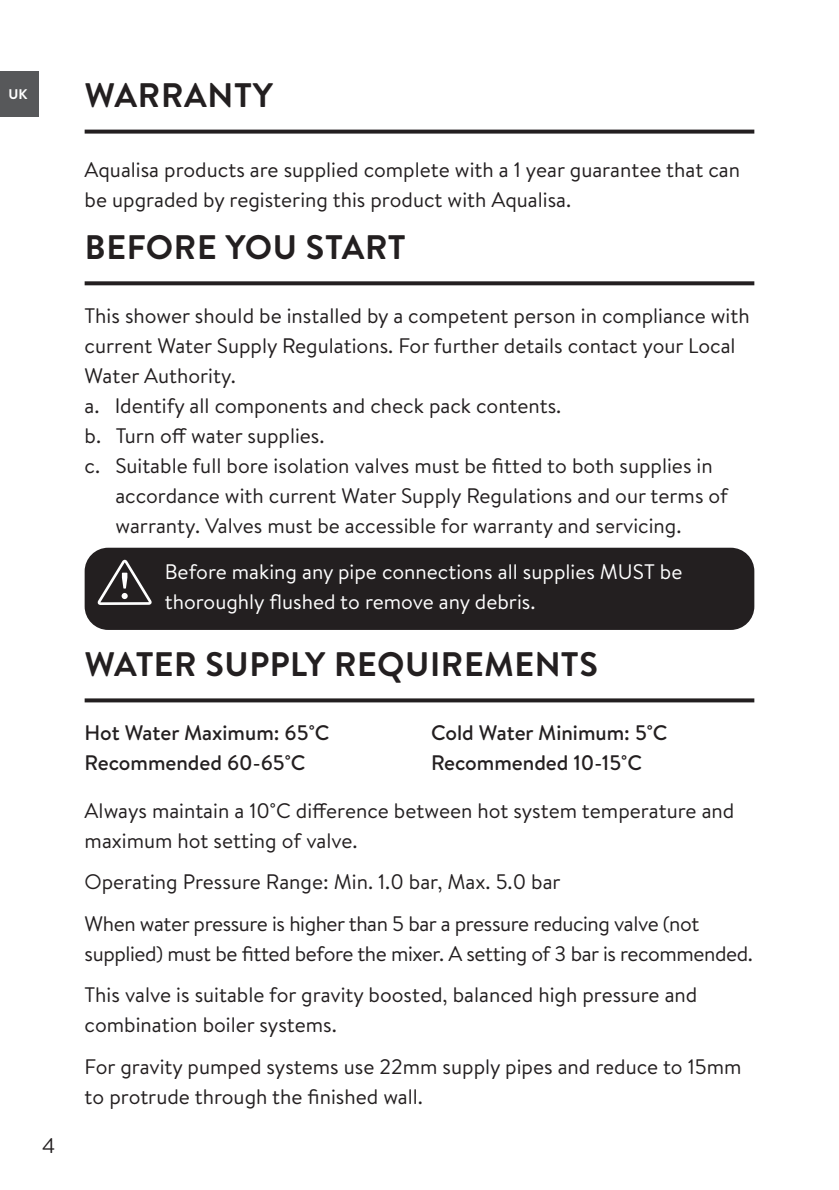
<style>
.page{position:relative;width:839px;height:1190px;background:#fff}
.page>*{position:absolute;margin:0;border:0;box-sizing:border-box;transform-origin:0 0}
.Page_heading{font:700 34px "Brandon Text";letter-spacing:.015em;color:#231f20}
.Body{font:21px/30px "Brandon Text";color:#231f20}
.Body-2{font:21px/30px "Brandon Text";letter-spacing:-.02em;color:#231f20}
.Numbers{font:21px/30px "Brandon Text";color:#231f20}
.t1{font:21px/30px "Brandon Text";color:#fff}
.Table_text{font:500 21px "Brandon Text";color:#231f20}
.t2{font:700 14px "Brandon Text";color:#fff}
</style>
<div class="page">
<div style="left:0;top:72px;width:39px;height:45px;background:#57585a"></div>
<svg style="left:85px;top:130px;width:669px;height:4px;fill:#231f20"></svg>
<svg style="left:85px;top:281px;width:669px;height:4px;fill:#231f20"></svg>
<svg style="left:85px;top:698px;width:669px;height:4px;fill:#231f20"></svg>
<div style="left:85px;top:548px;width:669px;height:82px;background:#231f20;border-radius:24px"></div>
<svg style="left:97px;top:560px;width:55px;height:45px"></svg>
<p class="t2" style="left:8px;top:85px;width:20px">UK</p>
<p class="Page_heading" style="left:85px;top:71px;width:189px">WARRANTY</p>
<p class="Numbers" style="left:85px;top:154px;width:656px">Aqualisa products are supplied complete with a 1 year guarantee that can be upgraded by registering this product with Aqualisa.</p>
<p class="Page_heading" style="left:85px;top:223px;width:322px">BEFORE YOU START</p>
<p class="Body" style="left:85px;top:300px;width:666px">This shower should be installed by a competent person in compliance with current Water Supply Regulations. For further details contact your Local<br>Water Authority.</p>
<p class="Body" style="left:85px;top:390px;width:478px">a. Identify all components and check pack contents.</p>
<p class="Body" style="left:85px;top:420px;width:241px">b. Turn off water supplies.</p>
<p class="Body" style="left:115px;top:450px;width:613px;text-indent:-31px">c. Suitable full bore isolation valves must be fitted to both supplies in accordance with current Water Supply Regulations and our terms of warranty. Valves must be accessible for warranty and servicing.</p>
<p class="t1" style="left:165px;top:556px;width:519px">Before making any pipe connections all supplies MUST be thoroughly flushed to remove any debris.</p>
<p class="Page_heading" style="left:85px;top:640px;width:514px">WATER SUPPLY REQUIREMENTS</p>
<p class="Body" style="left:42px;top:1130px;width:15px">4</p>
<p class="Table_text" style="left:85px;top:718px;width:246px">Hot Water Maximum: 65˚C</p>
<p class="Table_text" style="left:431px;top:718px;width:238px">Cold Water Minimum: 5˚C</p>
<p class="Table_text" style="left:85px;top:748px;width:222px">Recommended 60-65˚C</p>
<p class="Table_text" style="left:431px;top:748px;width:212px">Recommended 10-15˚C</p>
<p class="Body" style="left:85px;top:795px;width:651px">Always maintain a 10˚C difference between hot system temperature and maximum hot setting of valve.</p>
<p class="Body" style="left:85px;top:866px;width:477px">Operating Pressure Range: Min. 1.0 bar, Max. 5.0 bar</p>
<p class="Body-2" style="left:85px;top:908px;width:669px">When water pressure is higher than 5 bar a pressure reducing valve (not supplied) must be fitted before the mixer. A setting of 3 bar is recommended.</p>
<p class="Body" style="left:85px;top:979px;width:614px">This valve is suitable for gravity boosted, balanced high pressure and combination boiler systems.</p>
<p class="Body" style="left:85px;top:1050px;width:658px">For gravity pumped systems use 22mm supply pipes and reduce to 15mm to protrude through the finished wall.</p>
</div>
